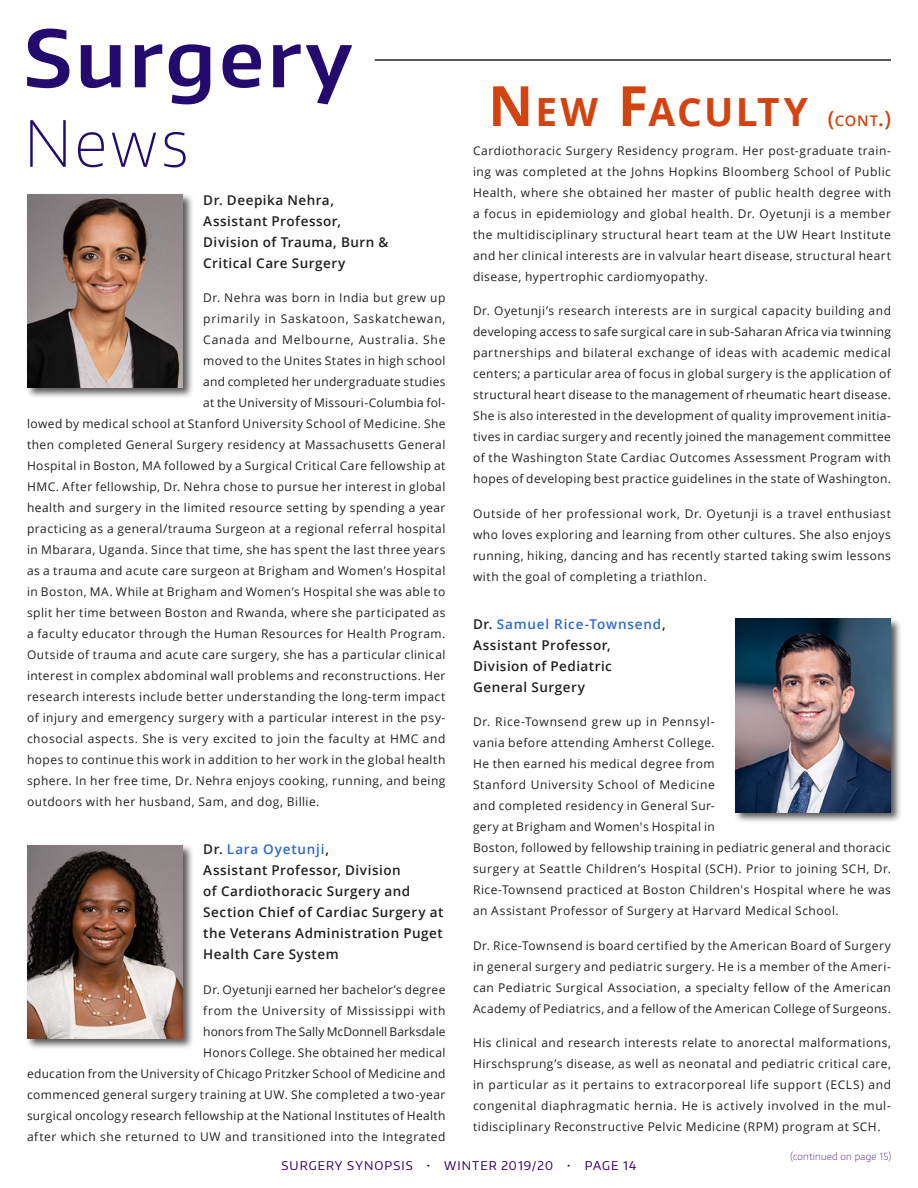
<style>
.page{position:relative;width:918px;height:1188px;background:#fff}
.page>*{position:absolute;margin:0;border:0;box-sizing:border-box;transform-origin:0 0}
.t1{font:600 78px "Encode Sans Normal";letter-spacing:.05em;color:#220a6f}
.t2{font:100 63px "Encode Sans Normal";color:#220a6f}
.Main_Body_Style{font:700 38.85px "Open Sans";letter-spacing:.055em;color:#d24310}
.Main_Body_Style-2{font:600 13.5px/21px "Open Sans";letter-spacing:.035em;color:#231f20}
.Main_Body_Style-3{font:12px/21px "Open Sans";letter-spacing:.04em;color:#231f20;text-align:justify}
.Main_Body_Style-4{font:12px "Open Sans";letter-spacing:.02em;color:#231f20}
.Main_Body_Style-5{font:12px "Open Sans";letter-spacing:.065em;color:#231f20}
.t3{font:12px "Encode Sans Normal";letter-spacing:.085em;color:#32006e}
.Page_Continuation{font:100 9.75px "Encode Sans Normal";letter-spacing:.025em;color:#32006e}
.s1{color:#2c6ace}
.s2{font-size:55.5px}
.s3{font-weight:600;font-size:21px}
.s4{font-weight:600;font-size:14.7px}
</style>
<div class="page">
<hr style="left:375px;top:59px;width:516px;height:2px;background:#231f20">
<div style="left:25px;top:193px;width:169px;height:206px;background:#231f20;opacity:.75"></div>
<img style="left:27px;top:194px;width:156px;height:194px">
<div style="left:25px;top:844px;width:169px;height:206px;background:#231f20;opacity:.75"></div>
<img style="left:27px;top:845px;width:156px;height:194px">
<div style="left:733px;top:617px;width:169px;height:207px;background:#231f20;opacity:.75"></div>
<img style="left:735px;top:619px;width:156px;height:193px">
<h1 class="t1" style="left:24px;top:7px;width:330px">Surgery</h1>
<h2 class="t2" style="left:24px;top:102px;width:166px">News</h2>
<p class="Main_Body_Style-2" style="left:203px;top:189px;width:187px">Dr. Deepika Nehra,<br>Assistant Professor,<br>Division of Trauma, Burn &amp;<br>Critical Care Surgery</p>
<p class="Main_Body_Style-3" style="left:203px;top:287px;width:244px">Dr. Nehra was born in India but grew up</p>
<p class="Main_Body_Style-5" style="left:203px;top:311px;width:244px">primarily in Saskatoon, Saskatchewan,</p>
<p class="Main_Body_Style-5" style="left:203px;top:332px;width:244px">Canada and Melbourne, Australia. She</p>
<p class="Main_Body_Style-3" style="left:203px;top:350px;width:244px">moved to the Unites States in high school</p>
<p class="Main_Body_Style-4" style="left:203px;top:374px;width:244px">and completed her undergraduate studies</p>
<p class="Main_Body_Style-4" style="left:203px;top:395px;width:244px">at the University of Missouri-Columbia fol-</p>
<p class="Main_Body_Style-3" style="left:27px;top:413px;width:420px">lowed by medical school at Stanford University School of Medicine. She</p>
<p class="Main_Body_Style-3" style="left:27px;top:434px;width:420px">then completed General Surgery residency at Massachusetts General</p>
<p class="Main_Body_Style-3" style="left:27px;top:455px;width:420px">Hospital in Boston, MA followed by a Surgical Critical Care fellowship at</p>
<p class="Main_Body_Style-3" style="left:27px;top:476px;width:420px">HMC. After fellowship, Dr. Nehra chose to pursue her interest in global</p>
<p class="Main_Body_Style-3" style="left:27px;top:497px;width:420px">health and surgery in the limited resource setting by spending a year</p>
<p class="Main_Body_Style-3" style="left:27px;top:518px;width:420px">practicing as a general/trauma Surgeon at a regional referral hospital</p>
<p class="Main_Body_Style-3" style="left:27px;top:539px;width:420px">in Mbarara, Uganda. Since that time, she has spent the last three years</p>
<p class="Main_Body_Style-3" style="left:27px;top:560px;width:420px">as a trauma and acute care surgeon at Brigham and Women’s Hospital</p>
<p class="Main_Body_Style-3" style="left:27px;top:581px;width:420px">in Boston, MA. While at Brigham and Women’s Hospital she was able to</p>
<p class="Main_Body_Style-3" style="left:27px;top:602px;width:420px">split her time between Boston and Rwanda, where she participated as</p>
<p class="Main_Body_Style-3" style="left:27px;top:623px;width:420px">a faculty educator through the Human Resources for Health Program.</p>
<p class="Main_Body_Style-3" style="left:27px;top:644px;width:420px">Outside of trauma and acute care surgery, she has a particular clinical</p>
<p class="Main_Body_Style-3" style="left:27px;top:665px;width:420px">interest in complex abdominal wall problems and reconstructions. Her</p>
<p class="Main_Body_Style-3" style="left:27px;top:686px;width:420px">research interests include better understanding the long-term impact</p>
<p class="Main_Body_Style-3" style="left:27px;top:707px;width:420px">of injury and emergency surgery with a particular interest in the psy-</p>
<p class="Main_Body_Style-3" style="left:27px;top:728px;width:420px">chosocial aspects. She is very excited to join the faculty at HMC and</p>
<p class="Main_Body_Style-3" style="left:27px;top:749px;width:420px">hopes to continue this work in addition to her work in the global health</p>
<p class="Main_Body_Style-3" style="left:27px;top:770px;width:420px">sphere. In her free time, Dr. Nehra enjoys cooking, running, and being</p>
<p class="Main_Body_Style-3" style="left:27px;top:791px;width:294px">outdoors with her husband, Sam, and dog, Billie.</p>
<p class="Main_Body_Style-2" style="left:203px;top:838px;width:242px">Dr. <span class="s1">Lara Oyetunji</span>,<br>Assistant Professor, Division<br>of Cardiothoracic Surgery and<br>Section Chief of Cardiac Surgery at the Veterans Administration Puget<br>Health Care System</p>
<p class="Main_Body_Style-3" style="left:27px;top:979px;width:420px;text-align:right">Dr. Oyetunji earned her bachelor’s degree<br>from the University of Mississippi with<br>honors from The Sally McDonnell Barksdale<br>Honors College. She obtained her medical<br>education from the University of Chicago Pritzker School of Medicine and commenced general surgery training at UW. She completed a two-year surgical oncology research fellowship at the National Institutes of Health after which she returned to UW and transitioned into the Integrated</p>
<p class="Main_Body_Style" style="left:488px;top:84px;width:404px"><span class="s2">N</span>EW <span class="s2">F</span>ACULTY <span class="s3">(</span><span class="s4">CONT</span><span class="s3">.)</span></p>
<p class="Main_Body_Style-3" style="left:473px;top:139px;width:420px">Cardiothoracic Surgery Residency program. Her post-graduate train&shy;ing was completed at the Johns Hopkins Bloomberg School of Public Health, where she obtained her master of public health degree with a focus in epidemiology and global health. Dr. Oyetunji is a member the multidisciplinary structural heart team at the UW Heart Institute and her clinical interests are in valvular heart disease, structural heart disease, hypertrophic cardiomyopathy.</p>
<p class="Main_Body_Style-3" style="left:473px;top:300px;width:420px">Dr. Oyetunji’s research interests are in surgical capacity building and developing access to safe surgical care in sub-Saharan Africa via twinning partnerships and bilateral exchange of ideas with academic medical centers; a particular area of focus in global surgery is the application of structural heart disease to the management of rheumatic heart disease.<br>She is also interested in the development of quality improvement initia&shy;tives in cardiac surgery and recently joined the management committee of the Washington State Cardiac Outcomes Assessment Program with hopes of developing best practice guidelines in the state of Washington.</p>
<p class="Main_Body_Style-3" style="left:473px;top:502px;width:420px">Outside of her professional work, Dr. Oyetunji is a travel enthusiast who loves exploring and learning from other cultures. She also enjoys running, hiking, dancing and has recently started taking swim lessons with the goal of completing a triathlon.</p>
<p class="Main_Body_Style-2" style="left:473px;top:613px;width:194px">Dr. <span class="s1">Samuel Rice-Townsend</span>,<br>Assistant Professor,<br>Division of Pediatric<br>General Surgery</p>
<p class="Main_Body_Style-3" style="left:473px;top:711px;width:420px;text-align:left">Dr. Rice-Townsend grew up in Pennsyl-<br>vania before attending Amherst College.<br>He then earned his medical degree from<br>Stanford University School of Medicine<br>and completed residency in General Sur-<br>gery at Brigham and Women's Hospital in<br>Boston, followed by fellowship training in pediatric general and thoracic surgery at Seattle Children’s Hospital (SCH). Prior to joining SCH, Dr.<br>Rice-Townsend practiced at Boston Children's Hospital where he was an Assistant Professor of Surgery at Harvard Medical School.</p>
<p class="Main_Body_Style-3" style="left:473px;top:934px;width:420px">Dr. Rice-Townsend is board certified by the American Board of Surgery in general surgery and pediatric surgery. He is a member of the Ameri&shy;can Pediatric Surgical Association, a specialty fellow of the American Academy of Pediatrics, and a fellow of the American College of Surgeons.</p>
<p class="Main_Body_Style-3" style="left:473px;top:1032px;width:419px">His clinical and research interests relate to anorectal malformations, Hirschsprung’s disease, as well as neonatal and pediatric critical care, in particular as it pertains to extracorporeal life support (ECLS) and congenital diaphragmatic hernia. He is actively involved in the mul&shy;tidisciplinary Reconstructive Pelvic Medicine (RPM) program at SCH.</p>
<p class="t3" style="left:282px;top:1158px;width:356px">SURGERY SYNOPSIS • WINTER 2019/20 • PAGE 14</p>
<p class="Page_Continuation" style="left:790px;top:1150px;width:102px">(continued on page 15)</p>
</div>
